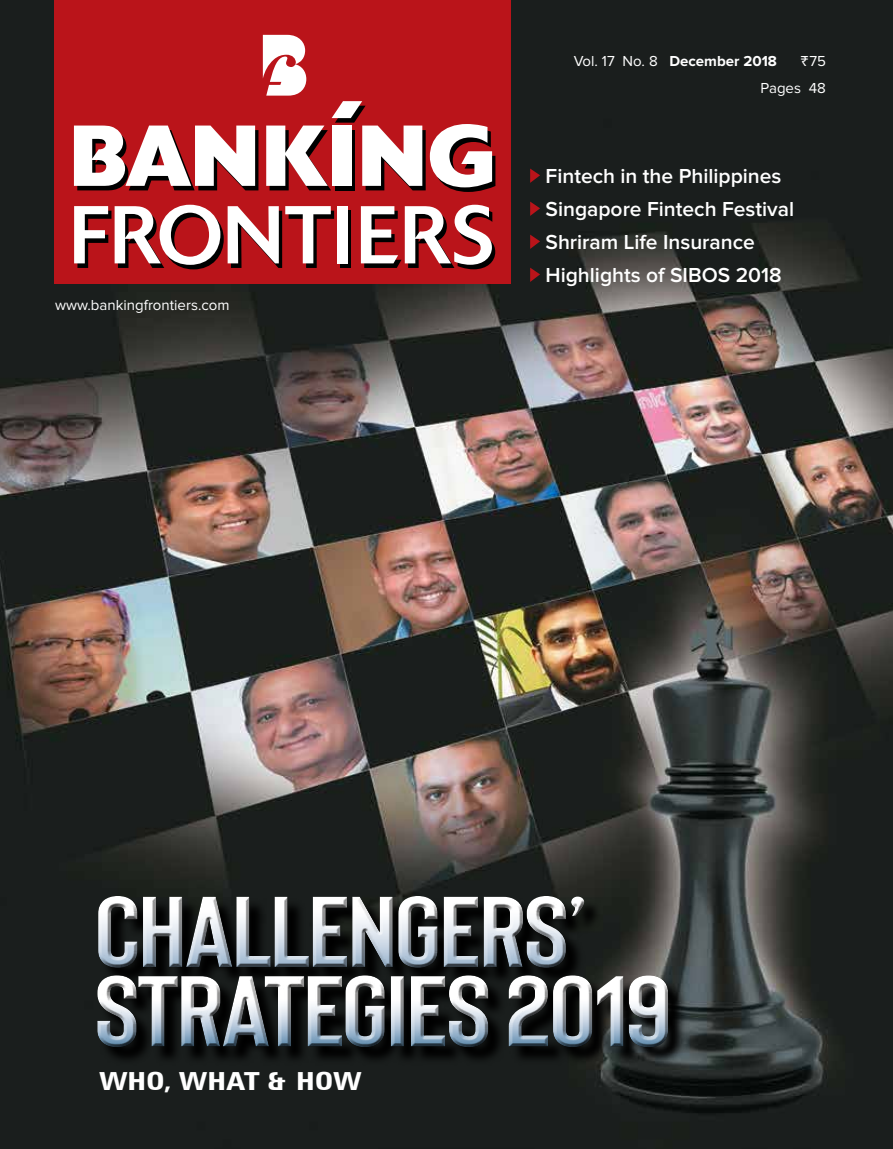
<style>
.page{position:relative;width:893px;height:1149px;background:#fff}
.page>*{position:absolute;margin:0;border:0;box-sizing:border-box;transform-origin:0 0}
.t1{font:700 100.35px/79.3px "Bison";letter-spacing:-.02em;color:#fff;scale:1.18 1}
.t2{font:700 condensed 24.9px "Zurich BT";color:#fff;scale:1.27 1}
.t3{font:600 21px/33px "Proxima Nova";color:#fff}
.t4{font:15px/27px "Proxima Nova";color:#fff;text-align:right}
.t5{font:700 15px "Proxima Nova";color:#fff}
.s1{font-family:"Proxima Nova BF Rg";font-weight:400}
.s2{font-family:"Proxima Nova BF Rg"}
</style>
<div class="page">
<img style="left:0;top:0;width:893px;height:1148px">
<svg style="left:99px;top:898px;width:588px;height:167px;background:#1c201f"></svg>
<svg style="left:93px;top:894px;width:580px;height:157px;background:#1b1d1c"></svg>
<div style="left:54px;top:0;width:457px;height:283px;background:#ba141a"></div>
<div style="left:341px;top:211px;width:10px;height:57px;background:#000"></div>
<svg style="left:74px;top:205px;width:260px;height:64px"></svg>
<div style="left:337px;top:206px;width:11px;height:57px;background:#fff"></div>
<svg style="left:361px;top:205px;width:134px;height:64px"></svg>
<svg style="left:74px;top:35px;width:421px;height:157px"></svg>
<svg style="left:530px;top:168px;width:10px;height:15px"></svg>
<svg style="left:530px;top:201px;width:10px;height:15px"></svg>
<svg style="left:530px;top:234px;width:10px;height:15px"></svg>
<svg style="left:530px;top:267px;width:10px;height:15px"></svg>
<p class="t5" style="left:574px;top:54px;width:205px"><span class="s1">Vol. 17 No. 8</span> December 2018</p>
<p class="t4" style="left:761px;top:48px;width:67px"><span class="s2">`75<br></span>Pages 48</p>
<p class="t4" style="left:55px;top:292px;width:176px">www.bankingfrontiers.com</p>
<p class="t3" style="left:545px;top:160px;width:250px">Fintech in the Philippines<br>Singapore Fintech Festival<br>Shriram Life Insurance<br>Highlights of SIBOS 2018</p>
<h1 class="t1" style="left:94px;top:887px;width:491px">CHALLENGERS’<br>STRATEGIES 2019</h1>
<p class="t2" style="left:99px;top:1065px;width:208px">WHO, WHAT &amp; HOW</p>
</div>
